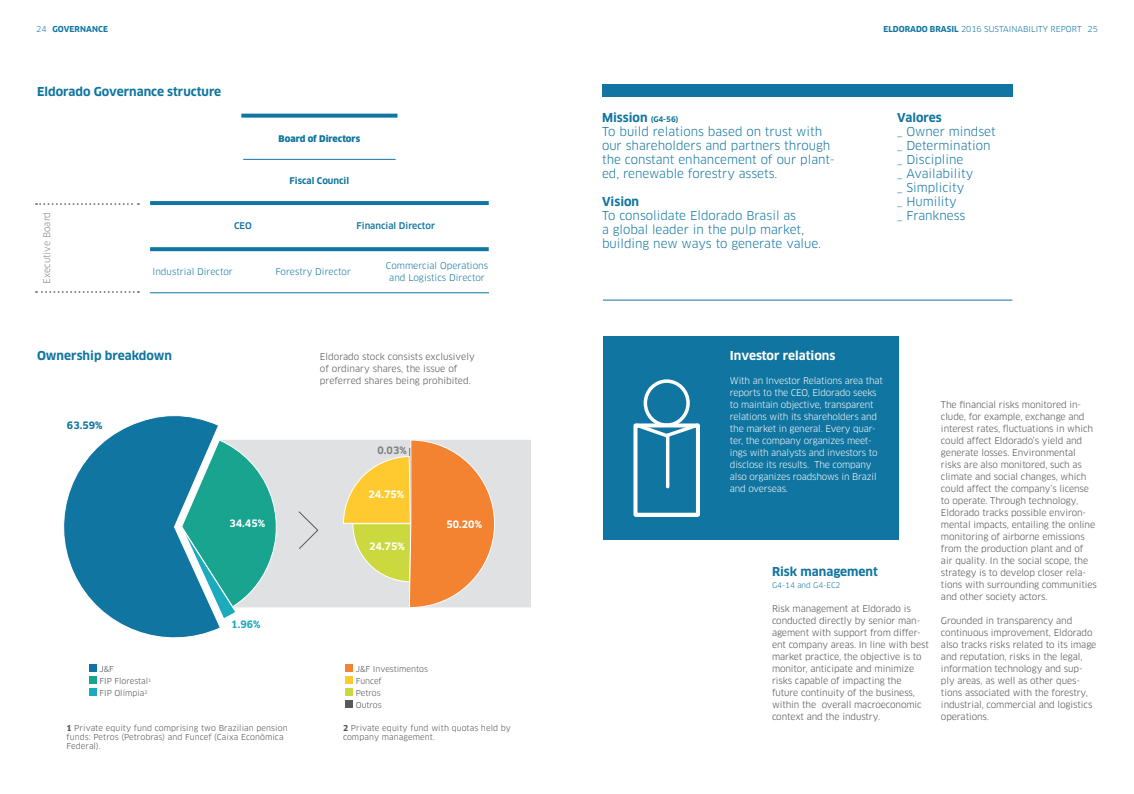
<style>
.page{position:relative;width:1134px;height:794px;background:#fff}
.page>*{position:absolute;margin:0;border:0;box-sizing:border-box;transform-origin:0 0}
.t1{font:12px/14px "Clan Pro";color:#1075a0}
.t2{font:700 12px "Clan Pro";color:#1075a0}
.t3{font:700 12px "Clan Pro";color:#fff}
.t4{font:700 10px "Clan Pro";color:#fff}
.t5{font:700 10px "Clan Pro";color:#1075a0}
.t6{font:700 10px "Clan Pro";color:#1babbc}
.t7{font:700 10px "Clan Pro";color:#808285}
.t8{font:9px/12px "Clan Pro";letter-spacing:-.01em;color:#4d4d4f}
.t9{font:9px/12px "Clan Pro";letter-spacing:-.02em;color:#fff}
.t10{font:9px/12px "Clan Pro";color:#1075a0;text-align:center}
.t11{font:500 9px "Clan Pro";color:#1075a0}
.t12{font:900 9px "Clan Pro";color:#1075a0}
.t13{font:9px "Clan Pro";color:#808285}
.t14{font:700 9px "Clan Pro";color:#1075a0}
.t15{font:8px/12px "Clan Pro";letter-spacing:.01em;color:#4d4d4f}
.t16{font:8px "Clan Pro";color:#1075a0}
.t17{font:700 8px "Clan Pro";letter-spacing:.01em;color:#1075a0}
.t18{font:7.5px "Clan Pro";color:#1075a0}
.s1{font-weight:400}
.s2{font-weight:700}
.s3{font-weight:700;font-size:7.5px}
</style>
<div class="page">
<div style="left:603px;top:336px;width:296px;height:204px;background:#1075a0"></div>
<div style="left:602px;top:84px;width:410px;height:12px;background:#1075a0"></div>
<div style="left:644px;top:379px;width:46px;height:48px;border:4px solid #fff;border-radius:50%"></div>
<svg style="left:633px;top:421px;width:67px;height:96px"></svg>
<div style="left:289px;top:440px;width:242px;height:167px;background:#e0e1e3"></div>
<div style="left:89px;top:664px;width:8px;height:8px;background:#1075a0"></div>
<div style="left:89px;top:676px;width:8px;height:8px;background:#18a48f"></div>
<div style="left:89px;top:688px;width:8px;height:8px;background:#1babbc"></div>
<div style="left:346px;top:664px;width:7px;height:8px;background:#f38231"></div>
<div style="left:346px;top:676px;width:7px;height:8px;background:#feca30"></div>
<div style="left:346px;top:688px;width:7px;height:8px;background:#cbd93e"></div>
<div style="left:346px;top:700px;width:7px;height:8px;background:#58595b"></div>
<svg style="left:63px;top:415px;width:157px;height:223px"></svg>
<svg style="left:180px;top:439px;width:109px;height:181px;background:#61b7b3"></svg>
<svg style="left:343px;top:440px;width:152px;height:168px;background:#eab570"></svg>
<svg style="left:298px;top:511px;width:21px;height:38px"></svg>
<svg style="left:36px;top:203px;width:103px;height:2px"></svg>
<svg style="left:243px;top:114px;width:152px;height:4px"></svg>
<svg style="left:152px;top:201px;width:335px;height:4px"></svg>
<svg style="left:152px;top:247px;width:335px;height:4px"></svg>
<hr style="left:244px;top:159px;width:151px;height:1px;background:#1075a0">
<hr style="left:150px;top:292px;width:338px;height:1px;background:#1075a0">
<svg style="left:36px;top:291px;width:103px;height:2px"></svg>
<hr style="left:603px;top:300px;width:409px;height:1px;background:#1075a0">
<p class="t17" style="left:36px;top:24px;width:73px"><span class="s1">24</span> GOVERNANCE</p>
<p class="t16" style="left:883px;top:24px;width:216px"><span class="s2">ELDORADO BRASIL</span> 2016 SUSTAINABILITY REPORT 25</p>
<h1 class="t2" style="left:37px;top:85px;width:186px">Eldorado Governance structure</h1>
<p class="t12" style="left:279px;top:133px;width:83px">Board of Directors</p>
<p class="t14" style="left:290px;top:175px;width:61px">Fiscal Council</p>
<p class="t13" style="left:41px;top:284px;width:73px;rotate:-90deg">Executive Board</p>
<p class="t11" style="left:234px;top:221px;width:19px">CEO</p>
<p class="t11" style="left:356px;top:221px;width:80px">Financial Director</p>
<p class="t10" style="left:153px;top:266px;width:82px">Industrial Director</p>
<p class="t10" style="left:275px;top:266px;width:77px">Forestry Director</p>
<p class="t10" style="left:386px;top:260px;width:104px">Commercial Operations and Logistics Director</p>
<h1 class="t2" style="left:37px;top:349px;width:136px">Ownership breakdown</h1>
<p class="t5" style="left:67px;top:419px;width:37px">63.59%</p>
<p class="t4" style="left:229px;top:518px;width:37px">34.45%</p>
<p class="t6" style="left:231px;top:618px;width:31px">1.96%</p>
<p class="t8" style="left:320px;top:351px;width:156px">Eldorado stock consists exclusively of ordinary shares, the issue of preferred shares being prohibited.</p>
<p class="t7" style="left:377px;top:445px;width:31px">0.03%</p>
<p class="t4" style="left:368px;top:488px;width:37px">24.75%</p>
<p class="t4" style="left:369px;top:540px;width:37px">24.75%</p>
<p class="t4" style="left:446px;top:518px;width:37px">50.20%</p>
<p class="t15" style="left:99px;top:663px;width:53px">J&amp;F<br>FIP Florestal<sup>1<br></sup>FIP Olímpia<sup>2</sup></p>
<p class="t15" style="left:356px;top:663px;width:74px">J&amp;F Investimentos<br>Funcef<br>Petros<br>Outros</p>
<p class="t15" style="left:66px;top:724px;width:223px;line-height:9px"><span class="s2">1</span> Private equity fund comprising two Brazilian pension funds: Petros (Petrobras) and Funcef (Caixa Econômica<br>Federal).</p>
<p class="t15" style="left:343px;top:724px;width:169px;line-height:9px"><span class="s2">2</span> Private equity fund with quotas held by company management.</p>
<h1 class="t1" style="left:602px;top:111px;width:234px"><span class="s2">Mission</span> <span class="s3">(G4-56)<br></span>To build relations based on trust with our shareholders and partners through the constant enhancement of our plant&shy;ed, renewable forestry assets.</h1>
<h1 class="t2" style="left:602px;top:195px;width:39px">Vision</h1>
<h1 class="t1" style="left:602px;top:209px;width:220px">To consolidate Eldorado Brasil as<br>a global leader in the pulp market, building new ways to generate value.</h1>
<h1 class="t2" style="left:897px;top:111px;width:46px">Valores</h1>
<h1 class="t1" style="left:897px;top:125px;width:100px">_ Owner mindset _ Determination _ Discipline<br>_ Availability<br>_ Simplicity<br>_ Humility<br>_ Frankness</h1>
<h1 class="t3" style="left:730px;top:349px;width:107px">Investor relations</h1>
<p class="t9" style="left:730px;top:375px;width:155px">With an Investor Relations area that reports to the CEO, Eldorado seeks to maintain objective, transparent relations with its shareholders and the market in general. Every quar&shy;ter, the company organizes meet&shy;ings with analysts and investors to disclose its results. The company also organizes roadshows in Brazil and overseas.</p>
<h1 class="t2" style="left:772px;top:565px;width:108px">Risk management</h1>
<p class="t18" style="left:772px;top:581px;width:70px">G4-14 and G4-EC2</p>
<p class="t8" style="left:772px;top:603px;width:158px">Risk management at Eldorado is conducted directly by senior man&shy;agement with support from differ&shy;ent company areas. In line with best market practice, the objective is to monitor, anticipate and minimize risks capable of impacting the future continuity of the business, within the overall macroeconomic context and the industry.</p>
<p class="t8" style="left:941px;top:399px;width:157px">The financial risks monitored in&shy;clude, for example, exchange and interest rates, fluctuations in which could affect Eldorado’s yield and generate losses. Environmental risks are also monitored, such as climate and social changes, which could affect the company’s license to operate. Through technology, Eldorado tracks possible environ&shy;mental impacts, entailing the online monitoring of airborne emissions from the production plant and of air quality. In the social scope, the strategy is to develop closer rela&shy;tions with surrounding communities and other society actors.</p>
<p class="t8" style="left:941px;top:615px;width:157px">Grounded in transparency and continuous improvement, Eldorado also tracks risks related to its image and reputation, risks in the legal, information technology and sup&shy;ply areas, as well as other ques&shy;tions associated with the forestry, industrial, commercial and logistics operations.</p>
</div>
